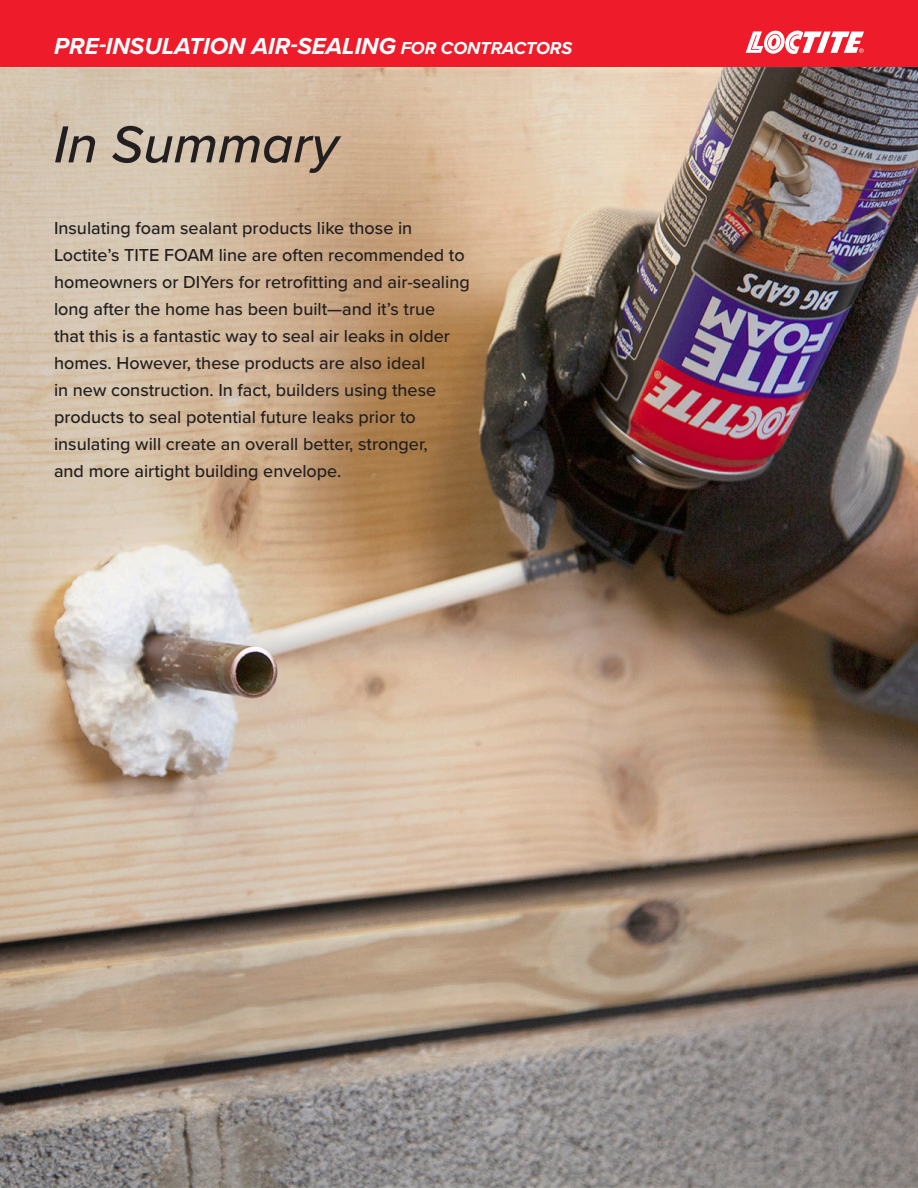
<style>
.page{position:relative;width:918px;height:1188px;background:#fff}
.page>*{position:absolute;margin:0;border:0;box-sizing:border-box;transform-origin:0 0}
.t1{font:italic 500 54px "Proxima Nova";color:#231f20}
.t2{font:italic 700 24px "Proxima Nova";color:#fff}
.t3{font:500 18px/27px "Proxima Nova";color:#231f20}
.s1{font-size:18px}
</style>
<div class="page">
<div style="left:0;top:0;width:918px;height:68px;background:#ee1b2b"></div>
<svg style="left:746px;top:30px;width:118px;height:24px"></svg>
<img style="left:0;top:68px;width:918px;height:1120px">
<h2 class="t2" style="left:54px;top:28px;width:519px">PRE-INSULATION AIR-SEALING <span class="s1">FOR CONTRACTORS</span></h2>
<p class="t1" style="left:54px;top:104px;width:286px">In Summary</p>
<p class="t3" style="left:54px;top:214px;width:417px">Insulating foam sealant products like those in Loctite’s TITE FOAM line are often recommended to homeowners or DIYers for retrofitting and air-sealing long after the home has been built—and it’s true that this is a fantastic way to seal air leaks in older homes. However, these products are also ideal<br>in new construction. In fact, builders using these products to seal potential future leaks prior to insulating will create an overall better, stronger,<br>and more airtight building envelope.</p>
</div>
